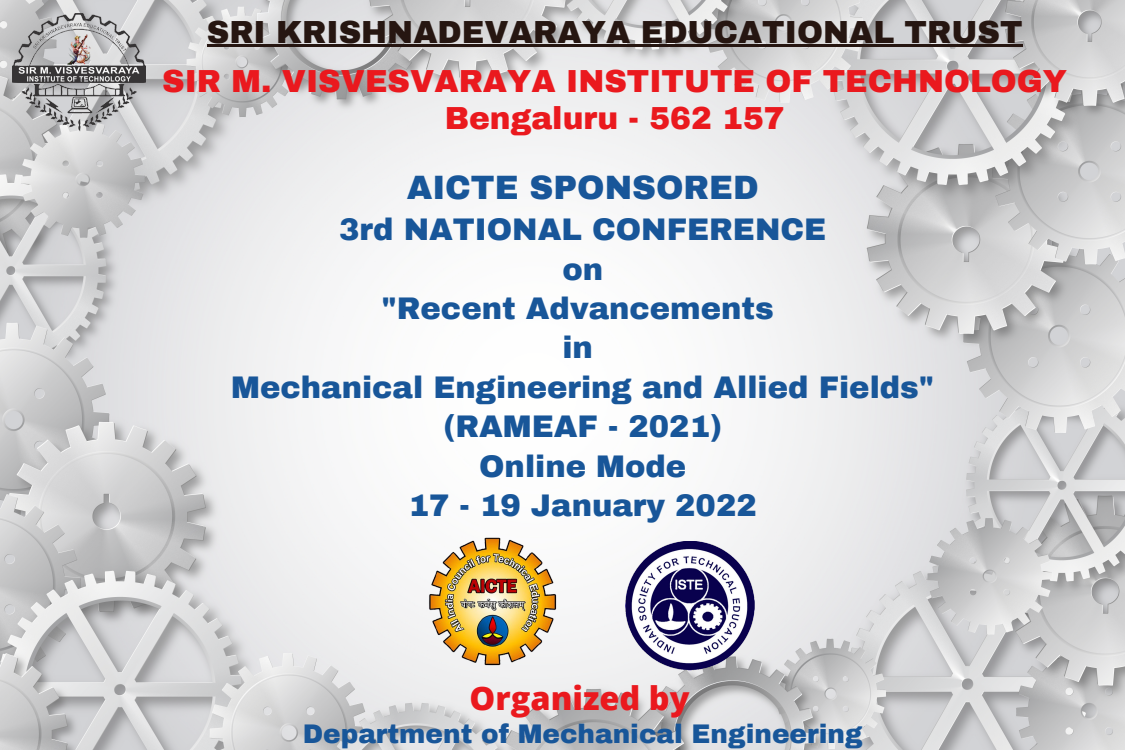
<style>
.page{position:relative;width:1125px;height:750px;background:#fff}
.page>*{position:absolute;margin:0;border:0;box-sizing:border-box;transform-origin:0 0}
.t1{font:900 33.05px "Archivo";color:#185699}
.t2{font:800 32.5px "Open Sans";color:#ea191e}
.t3{font:900 31.25px "Archivo";color:#261611}
.t4{font:900 31.2px "Archivo";color:#ea191e}
.t5{font:900 30.57px "Archivo";color:#185699}
.t6{font:900 26.32px "Archivo";color:#185699}
</style>
<div class="page">
<img style="left:0;top:0;width:1125px;height:750px">
<img style="left:398px;top:516px;width:182px;height:181px">
<img style="left:625px;top:542px;width:129px;height:129px">
<img style="left:13px;top:13px;width:133px;height:119px">
<hr style="left:207px;top:44px;width:816px;height:3px;background:#261611">
<p class="t3" style="left:207px;top:15px;width:817px">SRI KRISHNADEVARAYA EDUCATIONAL TRUST</p>
<p class="t4" style="left:162px;top:64px;width:906px">SIR M. VISVESVARAYA INSTITUTE OF TECHNOLOGY</p>
<p class="t4" style="left:445px;top:101px;width:341px">Bengaluru - 562 157</p>
<p class="t1" style="left:407px;top:170px;width:354px">AICTE SPONSORED</p>
<p class="t5" style="left:339px;top:213px;width:489px">3rd NATIONAL CONFERENCE</p>
<p class="t5" style="left:562px;top:253px;width:42px">on</p>
<p class="t5" style="left:382px;top:292px;width:394px">"Recent Advancements</p>
<p class="t5" style="left:562px;top:332px;width:32px">in</p>
<p class="t5" style="left:231px;top:371px;width:704px">Mechanical Engineering and Allied Fields"</p>
<p class="t5" style="left:444px;top:410px;width:280px">(RAMEAF - 2021)</p>
<p class="t5" style="left:479px;top:450px;width:209px">Online Mode</p>
<p class="t5" style="left:409px;top:489px;width:350px">17 - 19 January 2022</p>
<p class="t2" style="left:470px;top:676px;width:221px">Organized by</p>
<p class="t6" style="left:303px;top:720px;width:561px">Department of Mechanical Engineering</p>
</div>
